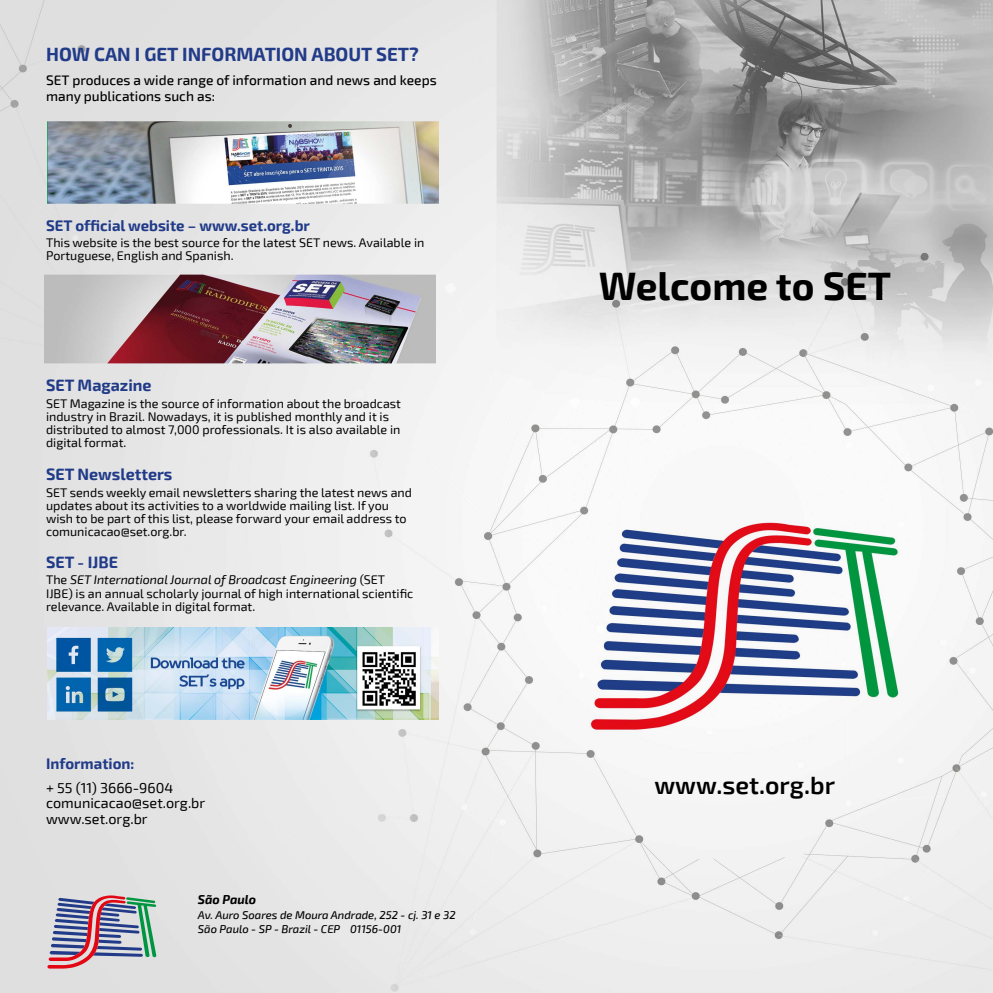
<style>
.page{position:relative;width:993px;height:993px;background:#fff}
.page>*{position:absolute;margin:0;border:0;box-sizing:border-box;transform-origin:0 0}
.t1{font:700 38.75px "Exo 2";color:#000}
.t2{font:600 25px "Exo 2";color:#000}
.t3{font:700 18.75px "Exo 2";color:#213b89}
.t4{font:700 16.12px "Exo 2";color:#213b89}
.t5{font:700 15px "Exo 2";color:#213b89}
.t6{font:14.38px/15.6px "Exo 2";color:#000}
.t7{font:500 13.75px/16.5px "Exo 2";color:#000}
.t8{font:12.5px/13.1px "Exo 2";color:#000}
.t9{font:italic 700 12.5px "Exo 2";color:#000}
.t10{font:italic 500 11.25px/14.2px "Exo 2";color:#000}
.s1{font-style:italic}
</style>
<div class="page">
<img style="left:0;top:0;width:992px;height:992px">
<svg style="left:47px;top:894px;width:109px;height:74px;background:#a49dab"></svg>
<img style="left:44px;top:274px;width:391px;height:89px">
<img style="left:47px;top:121px;width:391px;height:83px">
<img style="left:47px;top:627px;width:391px;height:91px">
<h3 class="t3" style="left:46px;top:43px;width:374px">HOW CAN I GET INFORMATION ABOUT SET?</h3>
<p class="t7" style="left:46px;top:72px;width:392px">SET produces a wide range of information and news and keeps many publications such as:</p>
<p class="t5" style="left:46px;top:217px;width:265px">SET official website – www.set.org.br</p>
<p class="t8" style="left:46px;top:237px;width:379px;line-height:12.5px">This website is the best source for the latest SET news. Available in<br>Portuguese, English and Spanish.</p>
<p class="t4" style="left:46px;top:376px;width:107px">SET Magazine</p>
<p class="t8" style="left:46px;top:397px;width:356px">SET Magazine is the source of information about the broadcast industry in Brazil. Nowadays, it is published monthly and it is distributed to almost 7,000 professionals. It is also available in digital format.</p>
<p class="t4" style="left:46px;top:465px;width:128px">SET Newsletters</p>
<p class="t8" style="left:46px;top:486px;width:367px">SET sends weekly email newsletters sharing the latest news and updates about its activities to a worldwide mailing list. If you wish to be part of this list, please forward your email address to comunicacao@set.org.br.</p>
<p class="t4" style="left:46px;top:552px;width:73px">SET - IJBE</p>
<p class="t8" style="left:46px;top:573px;width:368px">The <span class="s1">SET International Journal of Broadcast Engineering</span> (SET<br>IJBE) is an annual scholarly journal of high international scientific relevance. Available in digital format.</p>
<p class="t5" style="left:46px;top:754px;width:90px">Information:</p>
<p class="t6" style="left:46px;top:779px;width:161px">+ 55 (11) 3666-9604 comunicacao@set.org.br www.set.org.br</p>
<p class="t9" style="left:198px;top:892px;width:60px">São Paulo</p>
<p class="t10" style="left:198px;top:907px;width:259px">Av. Auro Soares de Moura Andrade, 252 - cj. 31 e 32<br>São Paulo - SP - Brazil - CEP 01156-001</p>
<h1 class="t1" style="left:598px;top:263px;width:294px">Welcome to SET</h1>
<h2 class="t2" style="left:654px;top:770px;width:182px">www.set.org.br</h2>
</div>
